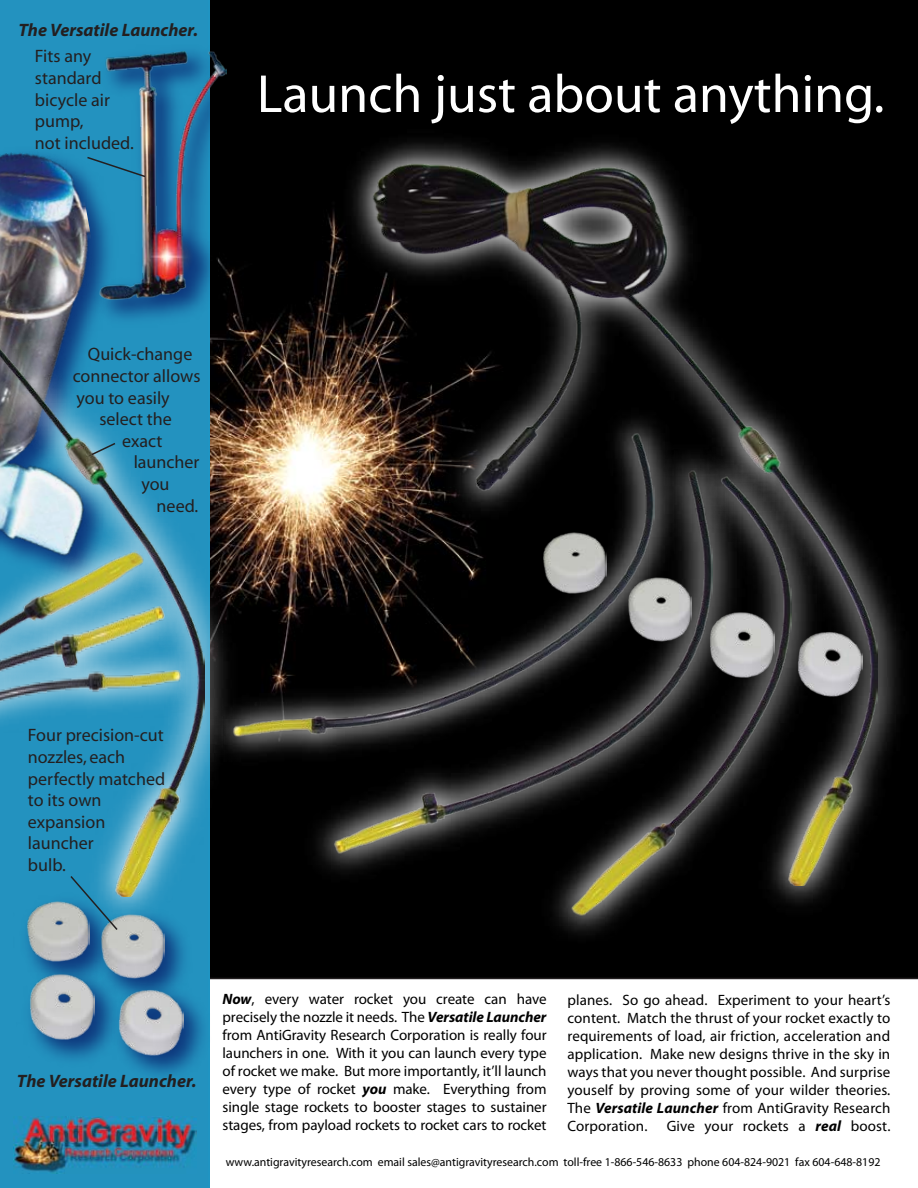
<style>
.page{position:relative;width:918px;height:1188px;background:#fff}
.page>*{position:absolute;margin:0;border:0;box-sizing:border-box;transform-origin:0 0}
.t1{font:54px "Myriad";color:#fff}
.t2{font:18px/21.6px "Myriad";color:#231f20}
.t3{font:italic 700 18px "Myriad";color:#231f20}
.t4{font:15px/18px "Myriad Pro";color:#010101;text-align:justify}
.t5{font:12px "Myriad Pro";color:#010101}
.s1{font-weight:700;font-style:italic}
</style>
<div class="page">
<div style="left:210px;top:0;width:708px;height:979px;background:#000"></div>
<img style="left:210px;top:37px;width:501px;height:852px">
<img style="left:243px;top:399px;width:91px;height:371px">
<img style="left:243px;top:433px;width:52px;height:304px">
<img style="left:295px;top:432px;width:39px;height:460px">
<div style="left:531px;top:923px;width:300px;height:31px;background:#000"></div>
<img style="left:334px;top:125px;width:582px;height:798px">
<img style="left:371px;top:162px;width:507px;height:723px">
<img style="left:798px;top:631px;width:65px;height:66px">
<img style="left:710px;top:612px;width:65px;height:65px">
<img style="left:627px;top:577px;width:64px;height:64px">
<img style="left:543px;top:532px;width:63px;height:61px">
<div style="left:0;top:0;width:210px;height:1188px;background:#2392bf"></div>
<img style="left:14px;top:1116px;width:182px;height:58px">
<img style="left:87px;top:38px;width:174px;height:295px">
<img style="left:100px;top:50px;width:127px;height:86px">
<img style="left:16px;top:1028px;width:89px;height:44px">
<img style="left:30px;top:1028px;width:65px;height:11px">
<img style="left:105px;top:976px;width:113px;height:113px">
<img style="left:118px;top:1028px;width:65px;height:27px">
<img style="left:0;top:136px;width:243px;height:799px">
<img style="left:0;top:173px;width:205px;height:394px">
<img style="left:205px;top:636px;width:10px;height:372px">
<img style="left:0;top:567px;width:205px;height:461px">
<img style="left:0;top:449px;width:193px;height:576px">
<img style="left:0;top:496px;width:146px;height:483px">
<svg style="left:90px;top:441px;width:27px;height:15px"></svg>
<svg style="left:86px;top:156px;width:61px;height:22px"></svg>
<svg style="left:69px;top:874px;width:50px;height:58px;background:#4b96b6"></svg>
<p class="t3" style="left:18px;top:21px;width:181px">The Versatile Launcher.</p>
<p class="t2" style="left:35px;top:46px;width:100px">Fits any standard bicycle air pump,<br>not included.</p>
<h1 class="t1" style="left:257px;top:67px;width:629px">Launch just about anything.</h1>
<p class="t2" style="left:88px;top:344px;width:106px">Quick-change</p>
<p class="t2" style="left:73px;top:366px;width:129px">connector allows</p>
<p class="t2" style="left:77px;top:388px;width:95px">you to easily</p>
<p class="t2" style="left:99px;top:409px;width:74px">select the</p>
<p class="t2" style="left:122px;top:431px;width:42px">exact</p>
<p class="t2" style="left:134px;top:452px;width:67px">launcher</p>
<p class="t2" style="left:141px;top:474px;width:30px">you</p>
<p class="t2" style="left:157px;top:496px;width:43px">need.</p>
<p class="t2" style="left:28px;top:725px;width:139px">Four precision-cut nozzles, each perfectly matched to its own expansion launcher<br>bulb.</p>
<p class="t3" style="left:17px;top:1072px;width:181px">The Versatile Launcher.</p>
<p class="t4" style="left:223px;top:990px;width:326px"><span class="s1">Now</span>, every water rocket you create can have precisely the nozzle it needs. The <span class="s1">Versatile Launcher </span>from AntiGravity Research Corporation is really four launchers in one. With it you can launch every type of rocket we make. But more importantly, it’ll launch every type of rocket <span class="s1">you</span> make. Everything from single stage rockets to booster stages to sustainer stages, from payload rockets to rocket cars to rocket</p>
<p class="t4" style="left:568px;top:991px;width:324px">planes. So go ahead. Experiment to your heart’s content. Match the thrust of your rocket exactly to requirements of load, air friction, acceleration and application. Make new designs thrive in the sky in ways that you never thought possible. And surprise youself by proving some of your wilder theories.<br>The <span class="s1">Versatile Launcher</span> from AntiGravity Research Corporation.</p>
<p class="t4" style="left:667px;top:1117px;width:225px">Give your rockets a <span class="s1">real</span> boost.</p>
<p class="t5" style="left:226px;top:1154px;width:656px">www.antigravityresearch.com email sales@antigravityresearch.com toll-free 1-866-546-8633 phone 604-824-9021 fax 604-648-8192</p>
</div>
